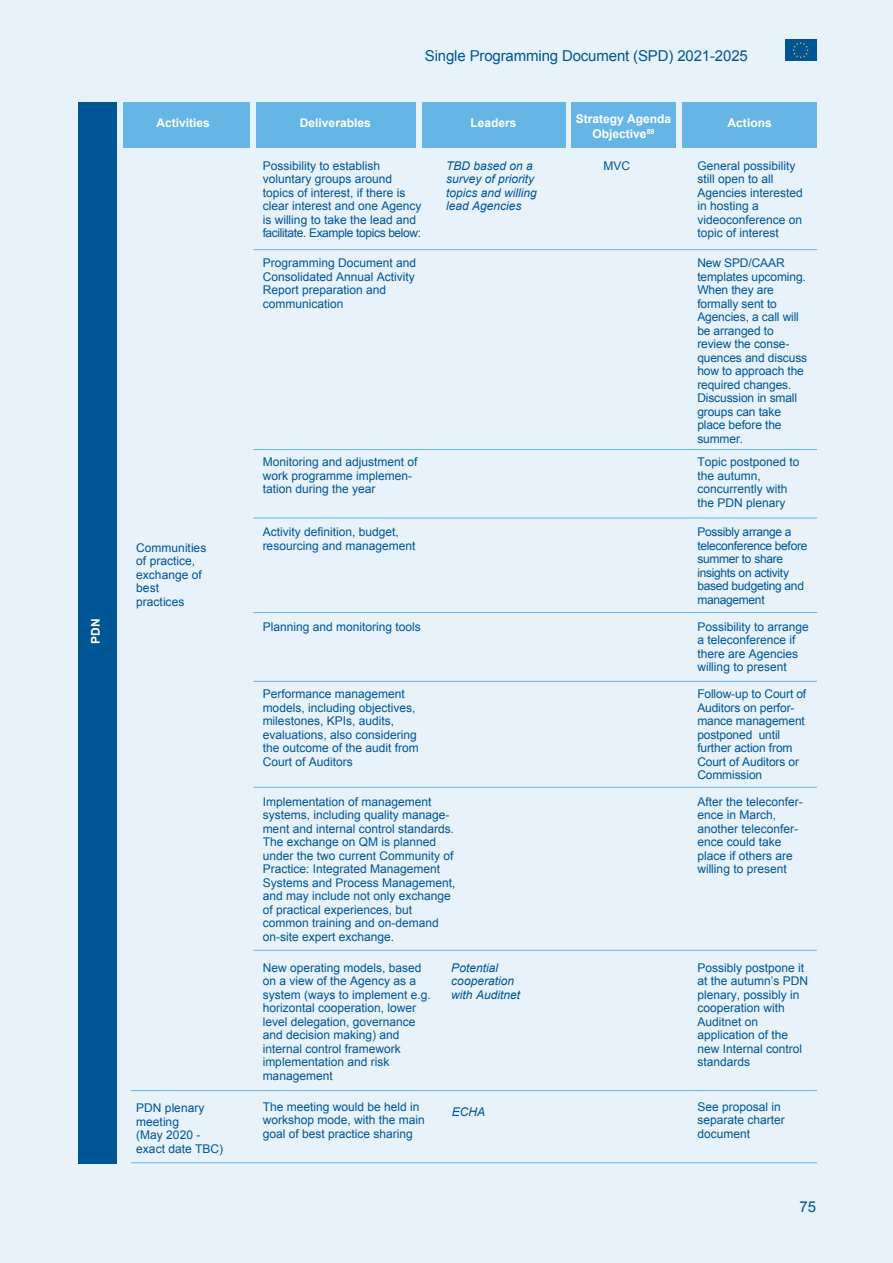
<style>
.page{position:relative;width:893px;height:1263px;background:#e7f2fa}
.page>*{position:absolute;margin:0;border:0;box-sizing:border-box;transform-origin:0 0}
.t1{font:15px "Arial";letter-spacing:-.01em;color:#005595}
.t2{font:12px/13.5px "Arial";color:#005595}
.t3{font:12px/13.5px "Arial";letter-spacing:-.025em;color:#005595}
.t4{font:italic 12px/13.5px "Arial";color:#005595}
.t5{font:700 12px/15px "Arial";color:#fff;text-align:center}
</style>
<div class="page">
<div style="left:785px;top:40px;width:31px;height:21px;background:#005595"></div>
<svg style="left:792px;top:42px;width:17px;height:16px"></svg>
<div style="left:124px;top:102px;width:126px;height:46px;background:#66b6e5"></div>
<div style="left:78px;top:102px;width:38px;height:1061px;background:#005595"></div>
<div style="left:256px;top:102px;width:159px;height:46px;background:#66b6e5"></div>
<div style="left:422px;top:102px;width:143px;height:46px;background:#66b6e5"></div>
<div style="left:682px;top:102px;width:134px;height:46px;background:#66b6e5"></div>
<div style="left:571px;top:102px;width:105px;height:46px;background:#66b6e5"></div>
<hr style="left:253px;top:249px;width:563px;height:1px;background:#66b6e5">
<hr style="left:253px;top:449px;width:563px;height:1px;background:#66b6e5">
<hr style="left:253px;top:518px;width:563px;height:1px;background:#66b6e5">
<hr style="left:253px;top:612px;width:563px;height:1px;background:#66b6e5">
<hr style="left:253px;top:681px;width:563px;height:1px;background:#66b6e5">
<hr style="left:253px;top:787px;width:563px;height:1px;background:#66b6e5">
<hr style="left:253px;top:950px;width:563px;height:1px;background:#66b6e5">
<hr style="left:131px;top:1090px;width:685px;height:1px;background:#66b6e5">
<hr style="left:131px;top:1162px;width:685px;height:1px;background:#66b6e5">
<p class="t5" style="left:156px;top:116px;width:55px">Activities</p>
<p class="t5" style="left:89px;top:643px;width:27px;rotate:-90deg">PDN</p>
<p class="t2" style="left:136px;top:541px;width:72px">Communities of practice, exchange of best practices</p>
<p class="t2" style="left:136px;top:1101px;width:88px">PDN plenary meeting<br>(May 2020 - exact date TBC)</p>
<p class="t1" style="left:425px;top:46px;width:324px">Single Programming Document (SPD) 2021-2025</p>
<p class="t5" style="left:300px;top:116px;width:72px">Deliverables</p>
<p class="t5" style="left:470px;top:116px;width:48px">Leaders</p>
<p class="t5" style="left:576px;top:111px;width:97px">Strategy Agenda<br>Objective<sup>89</sup></p>
<p class="t5" style="left:728px;top:116px;width:46px">Actions</p>
<p class="t2" style="left:263px;top:159px;width:119px">Possibility to establish</p>
<p class="t2" style="left:603px;top:159px;width:28px">MVC</p>
<p class="t2" style="left:263px;top:172px;width:160px">voluntary groups around topics of interest, if there is clear interest and one Agency is willing to take the lead and facilitate. Example topics below:</p>
<p class="t4" style="left:446px;top:159px;width:92px">TBD based on a survey of priority topics and willing lead Agencies</p>
<p class="t2" style="left:697px;top:159px;width:107px">General possibility still open to all<br>Agencies interested in hosting a videoconference on topic of interest</p>
<p class="t2" style="left:263px;top:256px;width:155px">Programming Document and<br>Consolidated Annual Activity<br>Report preparation and communication</p>
<p class="t2" style="left:697px;top:256px;width:111px">New SPD/CAAR templates upcoming.<br>When they are formally sent to<br>Agencies, a call will be arranged to review the conse&shy;quences and discuss how to approach the required changes.<br>Discussion in small groups can take place before the summer.</p>
<p class="t2" style="left:263px;top:455px;width:156px">Monitoring and adjustment of work programme implemen&shy;tation during the year</p>
<p class="t2" style="left:697px;top:455px;width:104px">Topic postponed to the autumn, concurrently with the PDN plenary</p>
<p class="t2" style="left:263px;top:525px;width:154px">Activity definition, budget, resourcing and management</p>
<p class="t3" style="left:697px;top:525px;width:112px">Possibly arrange a teleconference before summer to share insights on activity based budgeting and management</p>
<p class="t2" style="left:263px;top:620px;width:160px">Planning and monitoring tools</p>
<p class="t2" style="left:697px;top:620px;width:113px">Possibility to arrange a teleconference if there are Agencies willing to present</p>
<p class="t2" style="left:263px;top:687px;width:158px">Performance management models, including objectives, milestones, KPIs, audits, evaluations, also considering the outcome of the audit from<br>Court of Auditors</p>
<p class="t2" style="left:697px;top:687px;width:110px">Follow-up to Court of<br>Auditors on perfor&shy;mance management postponed until further action from<br>Court of Auditors or<br>Commission</p>
<p class="t2" style="left:263px;top:795px;width:194px">Implementation of management systems, including quality manage&shy;ment and internal control standards.<br>The exchange on QM is planned under the two current Community of<br>Practice: Integrated Management<br>Systems and Process Management, and may include not only exchange of practical experiences, but common training and on-demand on-site expert exchange.</p>
<p class="t2" style="left:697px;top:795px;width:107px">After the teleconfer&shy;ence in March, another teleconfer&shy;ence could take place if others are willing to present</p>
<p class="t2" style="left:263px;top:961px;width:170px">New operating models, based on a view of the Agency as a system (ways to implement e.g. horizontal cooperation, lower level delegation, governance and decision making) and internal control framework implementation and risk management</p>
<p class="t2" style="left:697px;top:961px;width:112px">Possibly postpone it at the autumn’s PDN plenary, possibly in cooperation with<br>Auditnet on application of the new Internal control standards</p>
<p class="t4" style="left:452px;top:1105px;width:35px">ECHA</p>
<p class="t4" style="left:451px;top:961px;width:70px">Potential cooperation with Auditnet</p>
<p class="t2" style="left:263px;top:1100px;width:164px">The meeting would be held in workshop mode, with the main goal of best practice sharing</p>
<p class="t2" style="left:697px;top:1100px;width:89px">See proposal in separate charter document</p>
<p class="t1" style="left:800px;top:1197px;width:18px">75</p>
</div>
